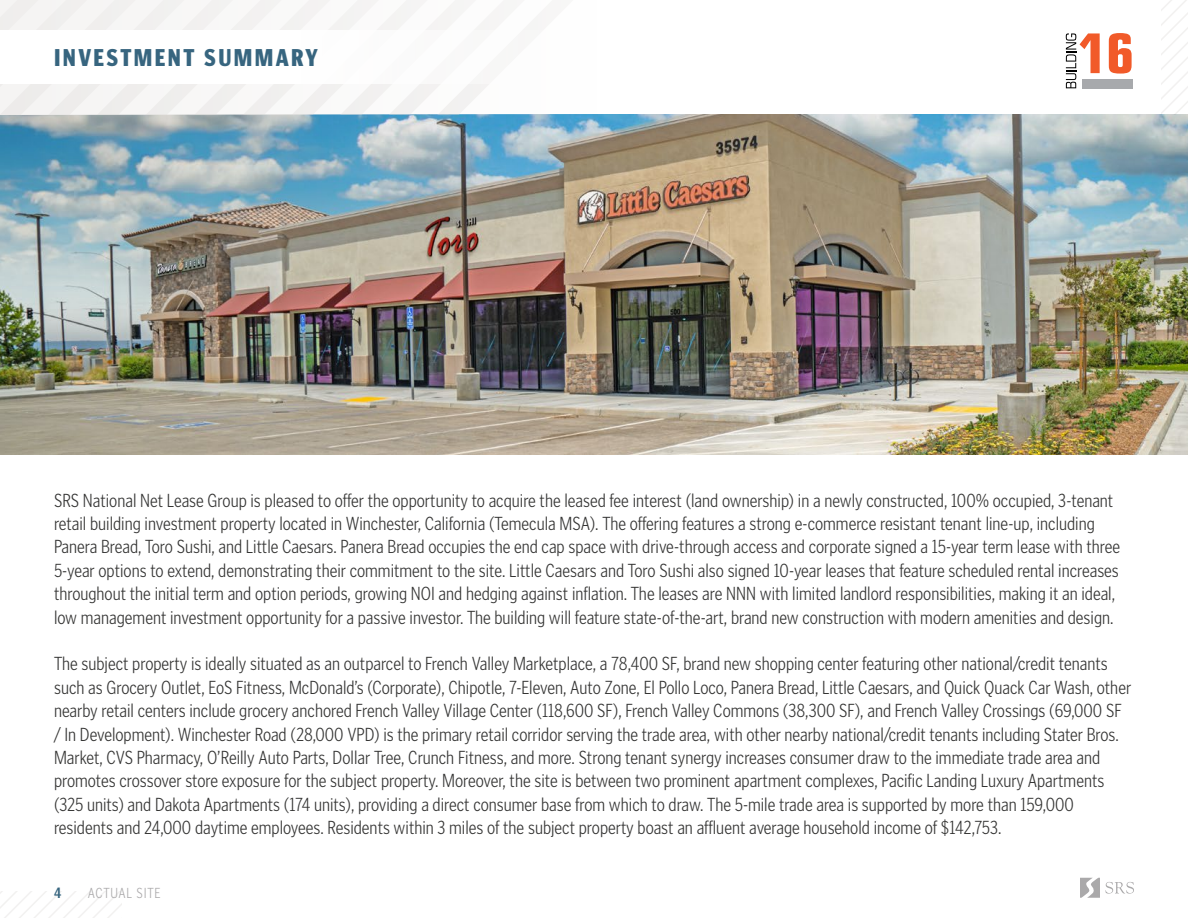
<style>
.page{position:relative;width:1188px;height:918px;background:#fff}
.page>*{position:absolute;margin:0;border:0;box-sizing:border-box;transform-origin:0 0}
.t1{font:900 24px "Poynter Gothic Text Cond";letter-spacing:.1em;color:#37657f}
.t2{font:300 19.5px/23.4px "Poynter Gothic Text Cond";color:#343433}
.t3{font:300 15px "Poynter Gothic Text Cond";letter-spacing:.05em;color:#aaa9aa}
.t4{font:700 15px "Poynter Gothic Text Cond";color:#37657f}
</style>
<div class="page">
<img style="left:0;top:115px;width:1188px;height:340px">
<svg style="left:0;top:891px;width:122px;height:27px"></svg>
<svg style="left:1080px;top:878px;width:54px;height:20px"></svg>
<svg style="left:0;top:0;width:574px;height:115px"></svg>
<svg style="left:1161px;top:0;width:27px;height:115px"></svg>
<div style="left:0;top:30px;width:594px;height:54px;background:#fff"></div>
<svg style="left:1066px;top:33px;width:34px;height:55px"></svg>
<svg style="left:1109px;top:33px;width:23px;height:41px"></svg>
<div style="left:1082px;top:79px;width:50px;height:9px;background:#a7a9ac"></div>
<p class="t1" style="left:54px;top:44px;width:265px">INVESTMENT SUMMARY</p>
<p class="t2" style="left:54px;top:488px;width:1068px">SRS National Net Lease Group is pleased to offer the opportunity to acquire the leased fee interest (land ownership) in a newly constructed, 100% occupied, 3-tenant retail building investment property located in Winchester, California (Temecula MSA). The offering features a strong e-commerce resistant tenant line-up, including Panera Bread, Toro Sushi, and Little Caesars. Panera Bread occupies the end cap space with drive-through access and corporate signed a 15-year term lease with three 5-year options to extend, demonstrating their commitment to the site. Little Caesars and Toro Sushi also signed 10-year leases that feature scheduled rental increases throughout the initial term and option periods, growing NOI and hedging against inflation. The leases are NNN with limited landlord responsibilities, making it an ideal, low management investment opportunity for a passive investor. The building will feature state-of-the-art, brand new construction with modern amenities and design.</p>
<p class="t2" style="left:54px;top:652px;width:1079px">The subject property is ideally situated as an outparcel to French Valley Marketplace, a 78,400 SF, brand new shopping center featuring other national/credit tenants such as Grocery Outlet, EoS Fitness, McDonald’s (Corporate), Chipotle, 7-Eleven, Auto Zone, El Pollo Loco, Panera Bread, Little Caesars, and Quick Quack Car Wash, other nearby retail centers include grocery anchored French Valley Village Center (118,600 SF), French Valley Commons (38,300 SF), and French Valley Crossings (69,000 SF / In Development). Winchester Road (28,000 VPD) is the primary retail corridor serving the trade area, with other nearby national/credit tenants including Stater Bros.<br>Market, CVS Pharmacy, O’Reilly Auto Parts, Dollar Tree, Crunch Fitness, and more. Strong tenant synergy increases consumer draw to the immediate trade area and promotes crossover store exposure for the subject property. Moreover, the site is between two prominent apartment complexes, Pacific Landing Luxury Apartments (325 units) and Dakota Apartments (174 units), providing a direct consumer base from which to draw. The 5-mile trade area is supported by more than 159,000 residents and 24,000 daytime employees. Residents within 3 miles of the subject property boast an affluent average household income of $142,753.</p>
<p class="t4" style="left:54px;top:884px;width:9px">4</p>
<p class="t3" style="left:88px;top:885px;width:74px">ACTUAL SITE</p>
</div>
